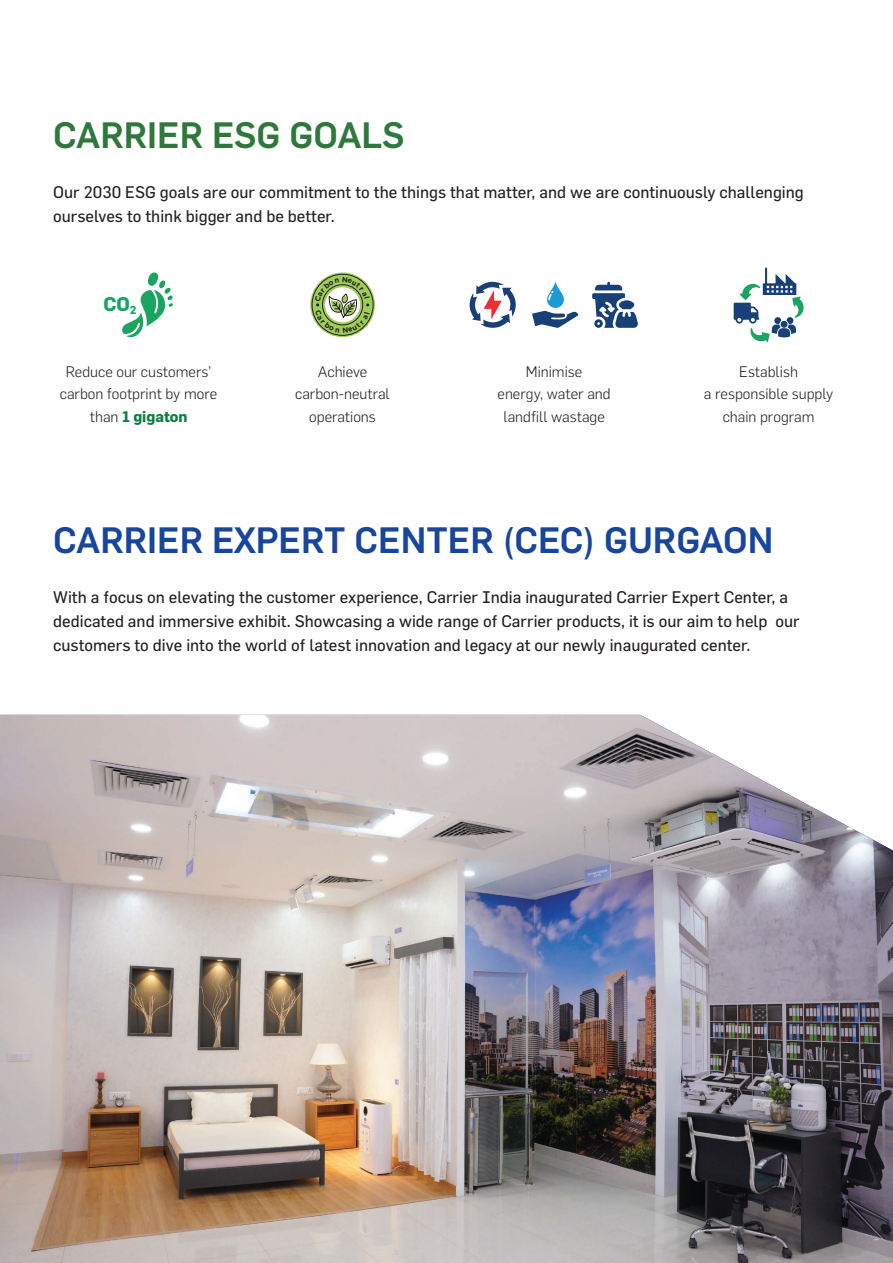
<style>
.page{position:relative;width:893px;height:1263px;background:#fff}
.page>*{position:absolute;margin:0;border:0;box-sizing:border-box;transform-origin:0 0}
.t1{font:500 36px "Flama";color:#18469d}
.t2{font:500 36px "Flama";color:#2e783c}
.t3{font:700 19.35px "Flama";color:#19a55f}
.t4{font:16.5px/24px "Flama";color:#231f20}
.t5{font:300 15px "Flama";color:#231f20}
.t6{font:700 15px "Flama";color:#0a8041}
.s1{font-weight:300;color:#231f20}
</style>
<div class="page">
<img style="left:0;top:715px;width:893px;height:548px">
<svg style="left:122px;top:272px;width:51px;height:65px"></svg>
<svg style="left:592px;top:282px;width:46px;height:46px"></svg>
<svg style="left:532px;top:282px;width:46px;height:46px"></svg>
<svg style="left:470px;top:281px;width:46px;height:47px"></svg>
<svg style="left:734px;top:268px;width:70px;height:74px"></svg>
<svg style="left:310px;top:272px;width:65px;height:65px"></svg>
<p class="t2" style="left:53px;top:109px;width:353px">CARRIER ESG GOALS</p>
<p class="t4" style="left:53px;top:180px;width:752px">Our 2030 ESG goals are our commitment to the things that matter, and we are continuously challenging ourselves to think bigger and be better.</p>
<p class="t3" style="left:103px;top:290px;width:35px">CO<sub>2</sub></p>
<p class="t5" style="left:66px;top:361px;width:147px">Reduce our customers’</p>
<p class="t5" style="left:60px;top:384px;width:159px">carbon footprint by more</p>
<p class="t6" style="left:90px;top:406px;width:99px"><span class="s1">than</span> 1 gigaton</p>
<p class="t5" style="left:318px;top:361px;width:51px">Achieve</p>
<p class="t5" style="left:295px;top:384px;width:96px">carbon-neutral</p>
<p class="t5" style="left:309px;top:406px;width:68px">operations</p>
<p class="t5" style="left:526px;top:361px;width:58px">Minimise</p>
<p class="t5" style="left:497px;top:384px;width:115px">energy, water and</p>
<p class="t5" style="left:503px;top:406px;width:103px">landfill wastage</p>
<p class="t5" style="left:739px;top:361px;width:60px">Establish</p>
<p class="t5" style="left:704px;top:384px;width:131px">a responsible supply</p>
<p class="t5" style="left:723px;top:406px;width:93px">chain program</p>
<p class="t1" style="left:53px;top:514px;width:722px">CARRIER EXPERT CENTER (CEC) GURGAON</p>
<p class="t4" style="left:53px;top:585px;width:748px">With a focus on elevating the customer experience, Carrier India inaugurated Carrier Expert Center, a dedicated and immersive exhibit. Showcasing a wide range of Carrier products, it is our aim to help our customers to dive into the world of latest innovation and legacy at our newly inaugurated center.</p>
</div>
